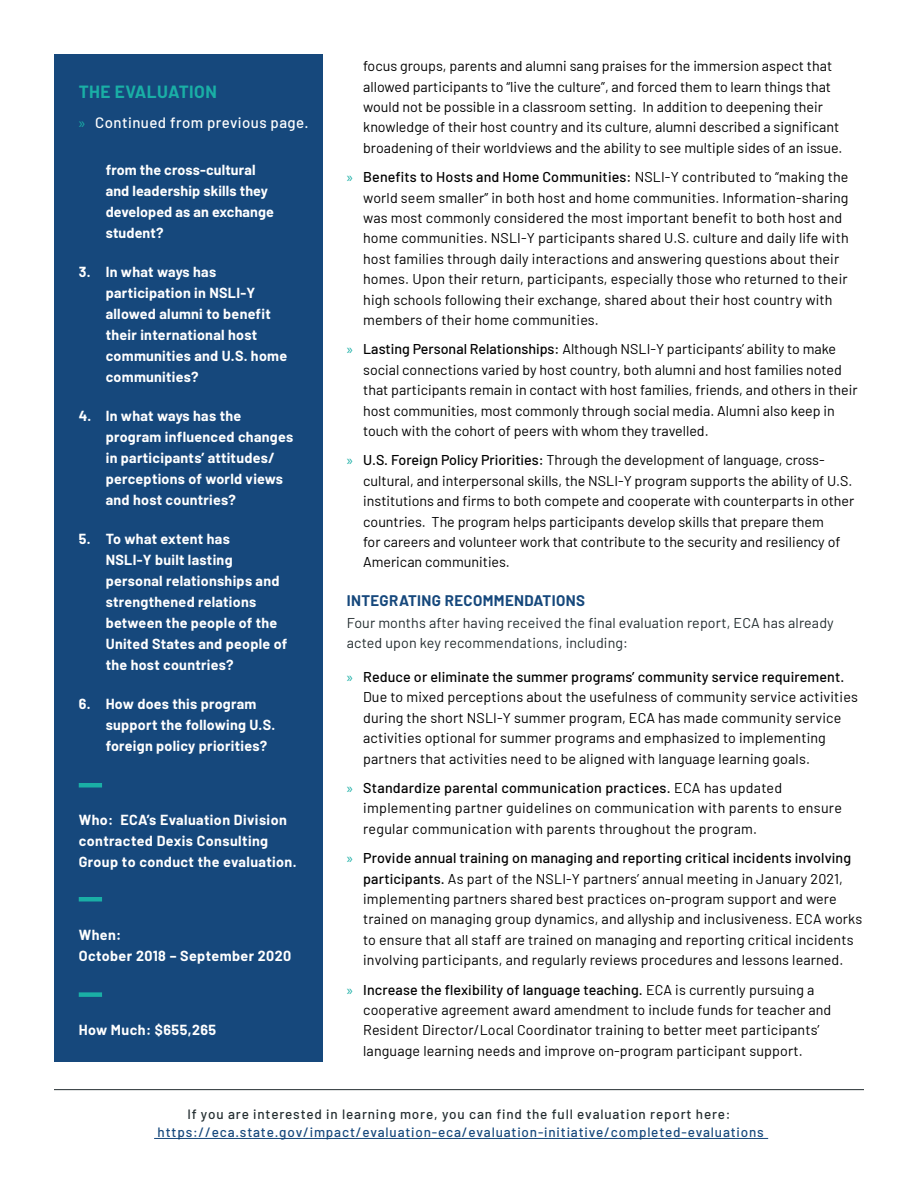
<style>
.page{position:relative;width:918px;height:1188px;background:#fff}
.page>*{position:absolute;margin:0;border:0;box-sizing:border-box;transform-origin:0 0}
.Subhead{font:700 17.25px "Barlow";letter-spacing:.025em;color:#1aafa6}
.t1{font:500 15px "Barlow";letter-spacing:.03em;color:#fff}
.Subhead-2{font:700 15px "Barlow";letter-spacing:.025em;color:#16487c}
.t2{font:14.25px/20.4px "Barlow";letter-spacing:.005em;color:#000}
.Bullet{font:700 14.25px/21px "Barlow";letter-spacing:.02em;color:#fff}
.Body{font:14.25px/20.4px "Barlow";letter-spacing:.01em;color:#232d30}
.t3{font:500 13.5px/18.8px "Barlow";letter-spacing:.06em;color:#16487c;text-align:center}
.s1{font-family:"Myriad Pro";font-weight:400;color:#1aafa6}
.s2{font-family:"Myriad Pro";color:#1aafa6}
.s3{font-weight:500}
.s4{color:#232d30}
</style>
<div class="page">
<div style="left:54px;top:54px;width:268px;height:1008px;background:#16487c"></div>
<hr style="left:54px;top:1089px;width:810px;height:1px;background:#232d30">
<div style="left:79px;top:783px;width:23px;height:5px;background:#1aafa6"></div>
<div style="left:79px;top:897px;width:23px;height:5px;background:#1aafa6"></div>
<hr style="left:154px;top:1138px;width:614px;height:1px;background:#16487c">
<div style="left:79px;top:992px;width:23px;height:5px;background:#1aafa6"></div>
<p class="Subhead" style="left:79px;top:79px;width:140px">THE EVALUATION</p>
<p class="t1" style="left:79px;top:111px;width:231px"><span class="s1">»</span> Continued from previous page.</p>
<p class="Bullet" style="left:106px;top:159px;width:170px">from the cross-cultural and leadership skills they developed as an exchange student?</p>
<p class="Bullet" style="left:106px;top:261px;width:183px;text-indent:-27px">3. In what ways has participation in NSLI-Y allowed alumni to benefit their international host communities and U.S. home communities?</p>
<p class="Bullet" style="left:106px;top:405px;width:189px;text-indent:-27px">4. In what ways has the program influenced changes in participants’ attitudes/ perceptions of world views and host countries?</p>
<p class="Bullet" style="left:106px;top:528px;width:183px;text-indent:-27px">5. To what extent has<br>NSLI-Y built lasting personal relationships and strengthened relations between the people of the<br>United States and people of the host countries?</p>
<p class="Bullet" style="left:106px;top:693px;width:171px;text-indent:-27px">6. How does this program support the following U.S. foreign policy priorities?</p>
<p class="Bullet" style="left:79px;top:808px;width:219px">Who: ECA’s Evaluation Division contracted Dexis Consulting<br>Group to conduct the evaluation.</p>
<p class="Bullet" style="left:79px;top:924px;width:214px">When:<br>October 2018 – September 2020</p>
<p class="Bullet" style="left:79px;top:1018px;width:139px">How Much: $655,265</p>
<p class="t2" style="left:363px;top:55px;width:481px">focus groups, parents and alumni sang praises for the immersion aspect that allowed participants to “live the culture”, and forced them to learn things that would not be possible in a classroom setting. In addition to deepening their knowledge of their host country and its culture, alumni described a significant broadening of their worldviews and the ability to see multiple sides of an issue.</p>
<p class="t2" style="left:363px;top:166px;width:487px;text-indent:-16px"><span class="s2">»</span> <span class="s3">Benefits to Hosts and Home Communities:</span> NSLI-Y contributed to “making the world seem smaller” in both host and home communities. Information-sharing was most commonly considered the most important benefit to both host and home communities. NSLI-Y participants shared U.S. culture and daily life with host families through daily interactions and answering questions about their homes. Upon their return, participants, especially those who returned to their high schools following their exchange, shared about their host country with members of their home communities.</p>
<p class="t2" style="left:363px;top:338px;width:496px;text-indent:-16px"><span class="s2">»</span> <span class="s3">Lasting Personal Relationships:</span> Although NSLI-Y participants’ ability to make social connections varied by host country, both alumni and host families noted that participants remain in contact with host families, friends, and others in their host communities, most commonly through social media. Alumni also keep in touch with the cohort of peers with whom they travelled.</p>
<p class="t2" style="left:363px;top:449px;width:493px;text-indent:-16px"><span class="s2">»</span> <span class="s3">U.S. Foreign Policy Priorities:</span> Through the development of language, cross&shy;cultural, and interpersonal skills, the NSLI-Y program supports the ability of U.S. institutions and firms to both compete and cooperate with counterparts in other countries. The program helps participants develop skills that prepare them<br>for careers and volunteer work that contribute to the security and resiliency of American communities.</p>
<p class="Subhead-2" style="left:347px;top:589px;width:240px">INTEGRATING RECOMMENDATIONS</p>
<p class="Body" style="left:347px;top:611px;width:489px">Four months after having received the final evaluation report, ECA has already acted upon key recommendations, including:</p>
<p class="t2" style="left:363px;top:666px;width:496px;text-indent:-16px"><span class="s2">»</span> <span class="s3">Reduce or eliminate the summer programs’ community service requirement.<br></span>Due to mixed perceptions about the usefulness of community service activities during the short NSLI-Y summer program, ECA has made community service activities optional for summer programs and emphasized to implementing partners that activities need to be aligned with language learning goals.</p>
<p class="t2" style="left:363px;top:777px;width:480px;text-indent:-16px"><span class="s2">»</span> <span class="s3">Standardize parental communication practices.</span> ECA has updated implementing partner guidelines on communication with parents to ensure regular communication with parents throughout the program.</p>
<p class="t2" style="left:363px;top:847px;width:501px;text-indent:-16px"><span class="s2">»</span> <span class="s3">Provide annual training on managing and reporting critical incidents involving participants.</span> As part of the NSLI-Y partners’ annual meeting in January 2021, implementing partners shared best practices on-program support and were trained on managing group dynamics, and allyship and inclusiveness. ECA works to ensure that all staff are trained on managing and reporting critical incidents involving participants, and regularly reviews procedures and lessons learned.</p>
<p class="t2" style="left:363px;top:978px;width:470px;text-indent:-16px"><span class="s2">»</span> <span class="s3">Increase the flexibility of language teaching.</span> ECA is currently pursuing a cooperative agreement award amendment to include funds for teacher and Resident Director/Local Coordinator training to better meet participants’ language learning needs and improve on-program participant support.</p>
<p class="t3" style="left:158px;top:1103px;width:608px"><span class="s4">If you are interested in learning more, you can find the full evaluation report here: </span>https://eca.state.gov/impact/evaluation-eca/evaluation-initiative/completed-evaluations</p>
</div>
